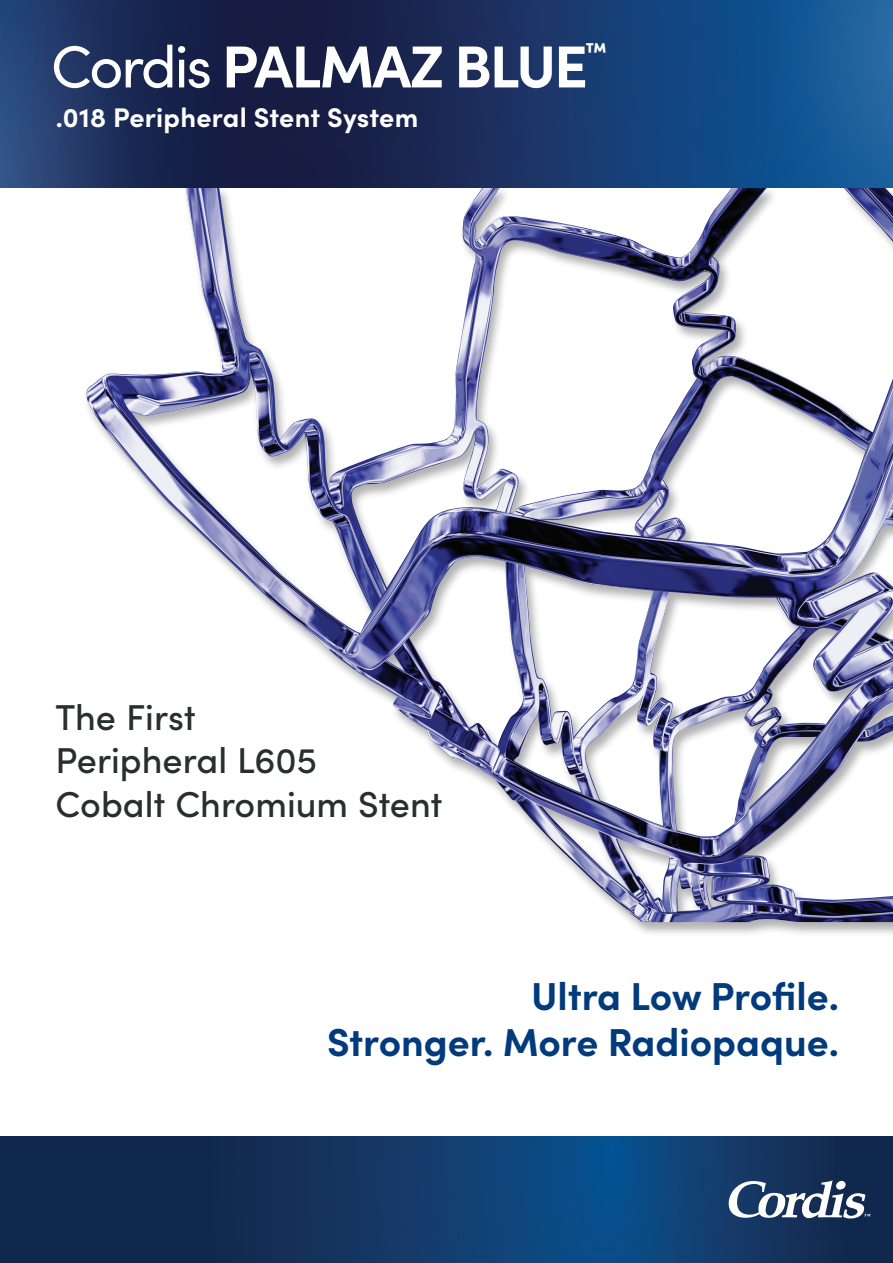
<style>
.page{position:relative;width:893px;height:1263px;background:#fff}
.page>*{position:absolute;margin:0;border:0;box-sizing:border-box;transform-origin:0 0}
.t1{font:700 59.4px "Sofia Pro";letter-spacing:-.035em;color:#fff}
.t2{font:700 39px/45.5px "Sofia Pro";color:#013b7c;text-align:right}
.t3{font:500 36px/43.5px "Sofia Pro";color:#27302c}
.t4{font:700 27px "Sofia Pro";letter-spacing:.01em;color:#fff}
.t5{font:700 22.95px "Sofia Pro";color:#fff}
.s1{font-weight:400}
</style>
<div class="page">
<div style="left:83px;top:186px;width:810px;height:751px;background:#231f20;opacity:.35"></div>
<img style="left:85px;top:187px;width:808px;height:735px">
<svg style="left:149px;top:0;width:579px;height:187px;background:#172c5b"></svg>
<svg style="left:728px;top:0;width:165px;height:187px;background:#155895"></svg>
<svg style="left:0;top:0;width:149px;height:187px;background:#223867"></svg>
<img style="left:0;top:1136px;width:893px;height:127px">
<svg style="left:729px;top:1180px;width:142px;height:38px"></svg>
<h1 class="t1" style="left:51px;top:21px;width:538px"><span class="s1">Cordis</span> PALMAZ BLUE</h1>
<p class="t5" style="left:586px;top:33px;width:23px">™</p>
<p class="t4" style="left:56px;top:97px;width:364px">.018 Peripheral Stent System</p>
<p class="t3" style="left:56px;top:693px;width:388px">The First<br>Peripheral L605<br>Cobalt Chromium Stent</p>
<p class="t2" style="left:327px;top:971px;width:513px">Ultra Low Profile.<br>Stronger. More Radiopaque.</p>
</div>
